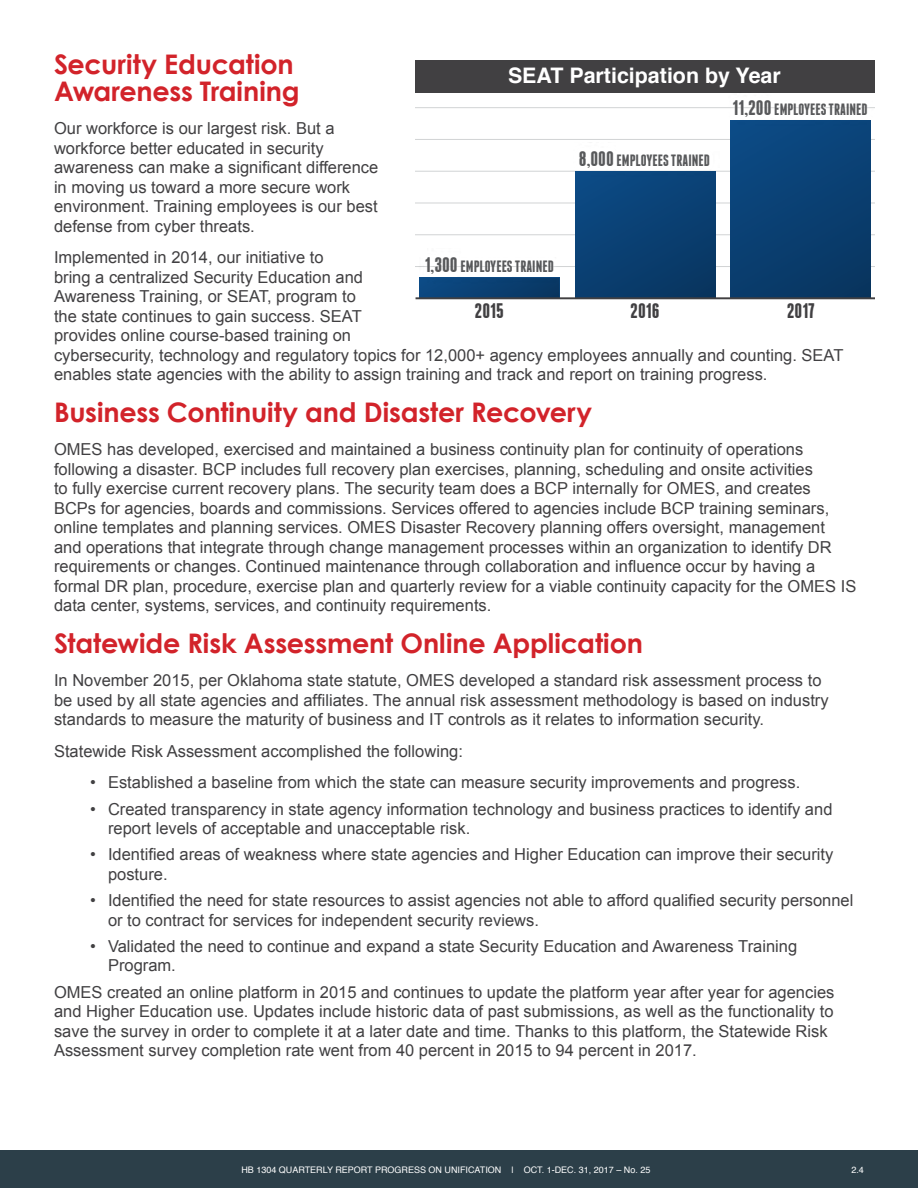
<style>
.page{position:relative;width:918px;height:1188px;background:#fff}
.page>*{position:absolute;margin:0;border:0;box-sizing:border-box;transform-origin:0 0}
.h2__Header{font:700 27px/27px "Century Gothic";letter-spacing:-.005em;color:#d2232a}
.t1{font:700 21.45px "Helvetica";color:#fff}
.t2{font:700 21px "Franchise Free";color:#414042}
.Normal{font:16.5px/19.5px "Arial";color:#414042}
.t3{font:700 16.35px "Franchise Free";color:#58595b}
.t4{font:9px "Helvetica";color:#fff}
.s1{font-size:21px}
</style>
<div class="page">
<div style="left:0;top:1150px;width:918px;height:38px;background:#2c3f49"></div>
<div style="left:416px;top:60px;width:459px;height:32px;background:#414042"></div>
<hr style="left:416px;top:266px;width:459px;height:1px;background:#d1d3d4">
<hr style="left:416px;top:234px;width:459px;height:1px;background:#d1d3d4">
<hr style="left:416px;top:203px;width:459px;height:1px;background:#d1d3d4">
<hr style="left:416px;top:171px;width:459px;height:1px;background:#d1d3d4">
<hr style="left:416px;top:139px;width:459px;height:1px;background:#d1d3d4">
<hr style="left:416px;top:107px;width:459px;height:1px;background:#d1d3d4">
<div style="left:731px;top:120px;width:140px;height:178px;background:linear-gradient(to right,#0b4379,#0a3c6b)"></div>
<div style="left:575px;top:171px;width:140px;height:127px;background:linear-gradient(to right,#0b447b,#093b6a)"></div>
<svg style="left:419px;top:284px;width:141px;height:13px;background:#0a3f71"></svg>
<hr style="left:416px;top:297px;width:459px;height:2px;background:#414042">
<img style="left:419px;top:249px;width:159px;height:35px">
<img style="left:556px;top:143px;width:177px;height:35px">
<img style="left:712px;top:92px;width:163px;height:35px">
<p class="h2__Header" style="left:54px;top:50px;width:247px">Security Education<br>Awareness Training</p>
<p class="Normal" style="left:54px;top:119px;width:326px">Our workforce is our largest risk. But a workforce better educated in security awareness can make a significant difference in moving us toward a more secure work environment. Training employees is our best defense from cyber threats.</p>
<p class="Normal" style="left:54px;top:248px;width:791px">Implemented in 2014, our initiative to<br>bring a centralized Security Education and<br>Awareness Training, or SEAT, program to<br>the state continues to gain success. SEAT<br>provides online course-based training on<br>cybersecurity, technology and regulatory topics for 12,000+ agency employees annually and counting. SEAT enables state agencies with the ability to assign training and track and report on training progress.</p>
<p class="h2__Header" style="left:54px;top:398px;width:540px">Business Continuity and Disaster Recovery</p>
<p class="Normal" style="left:54px;top:440px;width:804px">OMES has developed, exercised and maintained a business continuity plan for continuity of operations following a disaster. BCP includes full recovery plan exercises, planning, scheduling and onsite activities<br>to fully exercise current recovery plans. The security team does a BCP internally for OMES, and creates BCPs for agencies, boards and commissions. Services offered to agencies include BCP training seminars, online templates and planning services. OMES Disaster Recovery planning offers oversight, management and operations that integrate through change management processes within an organization to identify DR requirements or changes. Continued maintenance through collaboration and influence occur by having a formal DR plan, procedure, exercise plan and quarterly review for a viable continuity capacity for the OMES IS data center, systems, services, and continuity requirements.</p>
<p class="h2__Header" style="left:54px;top:629px;width:590px">Statewide Risk Assessment Online Application</p>
<p class="Normal" style="left:54px;top:671px;width:776px">In November 2015, per Oklahoma state statute, OMES developed a standard risk assessment process to be used by all state agencies and affiliates. The annual risk assessment methodology is based on industry standards to measure the maturity of business and IT controls as it relates to information security.</p>
<p class="Normal" style="left:54px;top:741px;width:410px">Statewide Risk Assessment accomplished the following:</p>
<p class="Normal" style="left:90px;top:773px;width:712px">• Established a baseline from which the state can measure security improvements and progress.</p>
<p class="Normal" style="left:108px;top:799px;width:726px;text-indent:-18px">• Created transparency in state agency information technology and business practices to identify and report levels of acceptable and unacceptable risk.</p>
<p class="Normal" style="left:108px;top:845px;width:727px;text-indent:-18px">• Identified areas of weakness where state agencies and Higher Education can improve their security posture.</p>
<p class="Normal" style="left:108px;top:891px;width:747px;text-indent:-18px">• Identified the need for state resources to assist agencies not able to afford qualified security personnel or to contract for services for independent security reviews.</p>
<p class="Normal" style="left:108px;top:936px;width:691px;text-indent:-18px">• Validated the need to continue and expand a state Security Education and Awareness Training<br>Program.</p>
<p class="Normal" style="left:54px;top:982px;width:782px">OMES created an online platform in 2015 and continues to update the platform year after year for agencies and Higher Education use. Updates include historic data of past submissions, as well as the functionality to save the survey in order to complete it at a later date and time. Thanks to this platform, the Statewide Risk Assessment survey completion rate went from 40 percent in 2015 to 94 percent in 2017.</p>
<p class="t1" style="left:508px;top:58px;width:274px">SEAT Participation by Year</p>
<p class="t3" style="left:733px;top:102px;width:137px"><span class="s1">11,200</span> EMPLOYEES TRAINED</p>
<p class="t3" style="left:579px;top:152px;width:132px"><span class="s1">8,000</span> EMPLOYEES TRAINED</p>
<p class="t3" style="left:425px;top:259px;width:131px"><span class="s1">1,300</span> EMPLOYEES TRAINED</p>
<p class="t2" style="left:475px;top:301px;width:31px">2015</p>
<p class="t2" style="left:630px;top:301px;width:31px">2016</p>
<p class="t2" style="left:787px;top:301px;width:30px">2017</p>
<p class="t4" style="left:241px;top:1163px;width:410px">HB 1304 QUARTERLY REPORT PROGRESS ON UNIFICATION | OCT. 1-DEC. 31, 2017 – No. 25</p>
<p class="t4" style="left:851px;top:1163px;width:14px">2.4</p>
</div>
